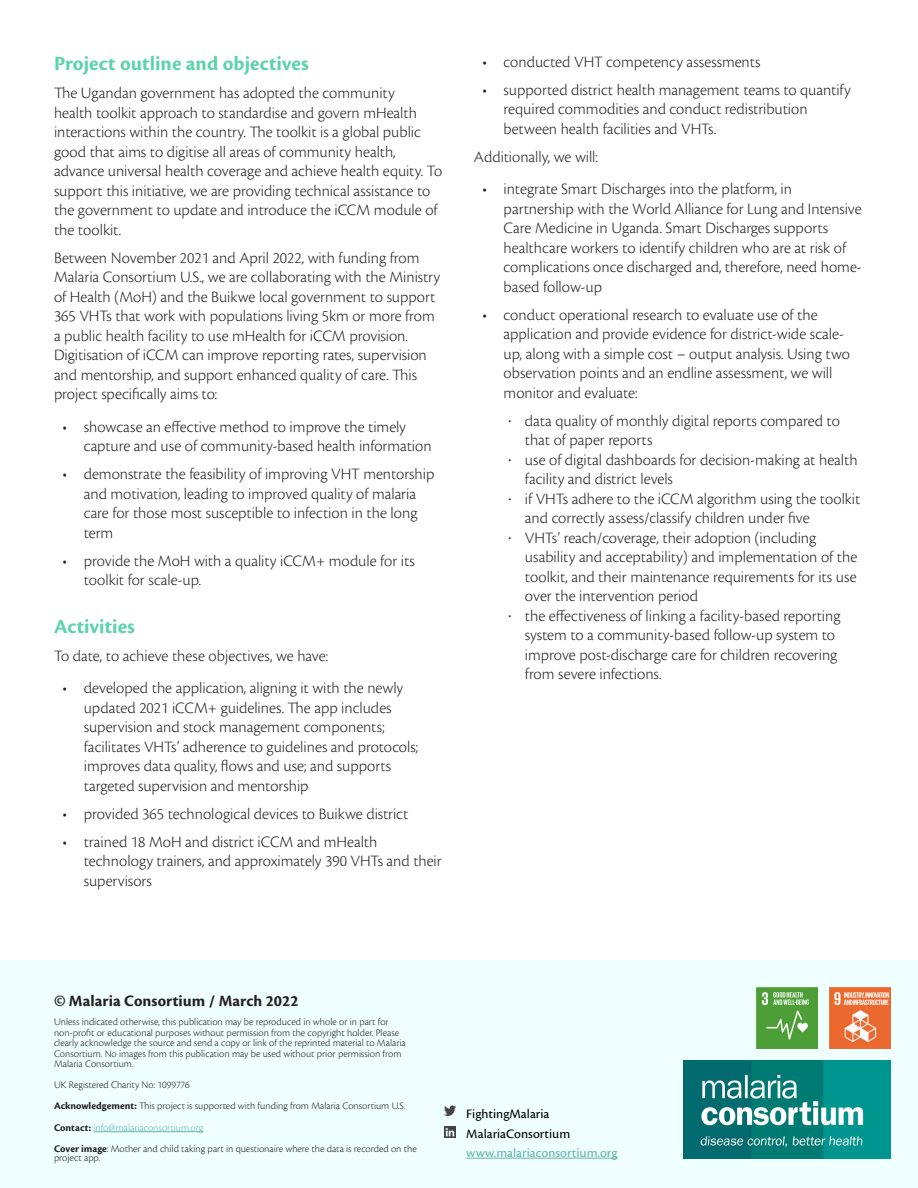
<style>
.page{position:relative;width:918px;height:1188px;background:#fff}
.page>*{position:absolute;margin:0;border:0;box-sizing:border-box;transform-origin:0 0}
.Heading_01{font:700 21px "Cronos Pro";color:#5ed3ab}
.Body{font:300 16.5px/19.5px "Cronos Pro";color:#231f20}
.Body-2{font:700 16.5px "Cronos Pro";letter-spacing:.005em;color:#231f20}
.t1{font:13.5px "Cronos Pro Capt";color:#000}
.Body-3{font:13.5px "Cronos Pro Capt";color:#66b4af}
.Body-4{font:300 10.5px/10.5px "Cronos Pro";color:#231f20}
.Body-5{font:300 10.5px "Cronos Pro";letter-spacing:-.005em;color:#66b4af}
.s1{font-family:"Calibri";font-weight:400}
.s2{font-weight:700}
.s3{font-weight:700;color:#231f20}
</style>
<div class="page">
<div style="left:0;top:961px;width:918px;height:227px;background:#eefffe"></div>
<hr style="left:93px;top:1131px;width:110px;height:1px;background:#66b4af">
<svg style="left:444px;top:1126px;width:11px;height:12px"></svg>
<hr style="left:466px;top:1158px;width:151px;height:1px;background:#66b4af">
<svg style="left:444px;top:1105px;width:11px;height:11px"></svg>
<img style="left:683px;top:1060px;width:207px;height:98px">
<img style="left:756px;top:987px;width:61px;height:61px">
<img style="left:829px;top:987px;width:61px;height:61px">
<p class="Heading_01" style="left:54px;top:52px;width:256px">Project outline and objectives</p>
<p class="Body" style="left:54px;top:83px;width:390px">The Ugandan government has adopted the community<br>health toolkit approach to standardise and govern mHealth interactions within the country. The toolkit is a global public good that aims to digitise all areas of community health, advance universal health coverage and achieve health equity. To support this initiative, we are providing technical assistance to the government to update and introduce the iCCM module of the toolkit.</p>
<p class="Body" style="left:54px;top:248px;width:388px">Between November 2021 and April 2022, with funding from Malaria Consortium U.S., we are collaborating with the Ministry of Health (MoH) and the Buikwe local government to support 365 VHTs that work with populations living 5km or more from a public health facility to use mHealth for iCCM provision.<br>Digitisation of iCCM can improve reporting rates, supervision and mentorship, and support enhanced quality of care. This project specifically aims to:</p>
<p class="Body" style="left:84px;top:417px;width:349px;text-indent:-21px">• showcase an effective method to improve the timely capture and use of community-based health information</p>
<p class="Body" style="left:84px;top:464px;width:352px;text-indent:-21px">• demonstrate the feasibility of improving VHT mentorship and motivation, leading to improved quality of malaria care for those most susceptible to infection in the long term</p>
<p class="Body" style="left:84px;top:551px;width:333px;text-indent:-21px">• provide the MoH with a quality iCCM+ module for its toolkit for scale-up.</p>
<p class="Heading_01" style="left:54px;top:615px;width:83px">Activities</p>
<p class="Body" style="left:54px;top:646px;width:276px">To date, to achieve these objectives, we have:</p>
<p class="Body" style="left:84px;top:678px;width:336px;text-indent:-21px">• developed the application, aligning it with the newly updated 2021 iCCM+ guidelines. The app includes supervision and stock management components; facilitates VHTs’ adherence to guidelines and protocols; improves data quality, flows and use; and supports targeted supervision and mentorship</p>
<p class="Body" style="left:63px;top:804px;width:348px">• provided 365 technological devices to Buikwe district</p>
<p class="Body" style="left:84px;top:832px;width:360px;text-indent:-21px">• trained 18 MoH and district iCCM and mHealth technology trainers, and approximately 390 VHTs and their supervisors</p>
<p class="Body" style="left:482px;top:52px;width:280px">• conducted VHT competency assessments</p>
<p class="Body" style="left:504px;top:80px;width:349px;text-indent:-21px">• supported district health management teams to quantify required commodities and conduct redistribution between health facilities and VHTs.</p>
<p class="Body" style="left:474px;top:147px;width:126px">Additionally, we will:</p>
<p class="Body" style="left:504px;top:179px;width:360px;text-indent:-21px">• integrate Smart Discharges into the platform, in partnership with the World Alliance for Lung and Intensive Care Medicine in Uganda. Smart Discharges supports healthcare workers to identify children who are at risk of complications once discharged and, therefore, need home&shy;based follow-up</p>
<p class="Body" style="left:504px;top:305px;width:348px;text-indent:-21px">• conduct operational research to evaluate use of the application and provide evidence for district-wide scale&shy;up, along with a simple cost – output analysis. Using two observation points and an endline assessment, we will monitor and evaluate:</p>
<p class="Body" style="left:525px;top:411px;width:317px;text-indent:-17px"><span class="s1">·</span> data quality of monthly digital reports compared to that of paper reports</p>
<p class="Body" style="left:525px;top:450px;width:334px;text-indent:-17px"><span class="s1">·</span> use of digital dashboards for decision-making at health facility and district levels</p>
<p class="Body" style="left:525px;top:489px;width:337px;text-indent:-17px"><span class="s1">·</span> if VHTs adhere to the iCCM algorithm using the toolkit and correctly assess/classify children under five</p>
<p class="Body" style="left:525px;top:528px;width:334px;text-indent:-17px"><span class="s1">·</span> VHTs’ reach/coverage, their adoption (including usability and acceptability) and implementation of the toolkit, and their maintenance requirements for its use over the intervention period</p>
<p class="Body" style="left:525px;top:606px;width:317px;text-indent:-17px"><span class="s1">·</span> the effectiveness of linking a facility-based reporting system to a community-based follow-up system to improve post-discharge care for children recovering from severe infections.</p>
<p class="Body-2" style="left:54px;top:992px;width:246px">© Malaria Consortium / March 2022</p>
<p class="Body-4" style="left:54px;top:1017px;width:353px">Unless indicated otherwise, this publication may be reproduced in whole or in part for non-profit or educational purposes without permission from the copyright holder. Please clearly acknowledge the source and send a copy or link of the reprinted material to Malaria Consortium. No images from this publication may be used without prior permission from Malaria Consortium.</p>
<p class="Body-4" style="left:54px;top:1080px;width:137px">UK Registered Charity No: 1099776</p>
<p class="Body-4" style="left:54px;top:1100px;width:353px"><span class="s2">Acknowledgement:</span> This project is supported with funding from Malaria Consortium U.S.</p>
<p class="Body-5" style="left:54px;top:1121px;width:151px"><span class="s3">Contact:</span> info@malariaconsortium.org</p>
<p class="Body-4" style="left:54px;top:1145px;width:364px;line-height:9px"><span class="s2">Cover image</span>: Mother and child taking part in questionaire where the data is recorded on the project app.</p>
<p class="t1" style="left:466px;top:1106px;width:85px">FightingMalaria</p>
<p class="t1" style="left:466px;top:1126px;width:106px">MalariaConsortium</p>
<p class="Body-3" style="left:466px;top:1145px;width:153px">www.malariaconsortium.org</p>
</div>
